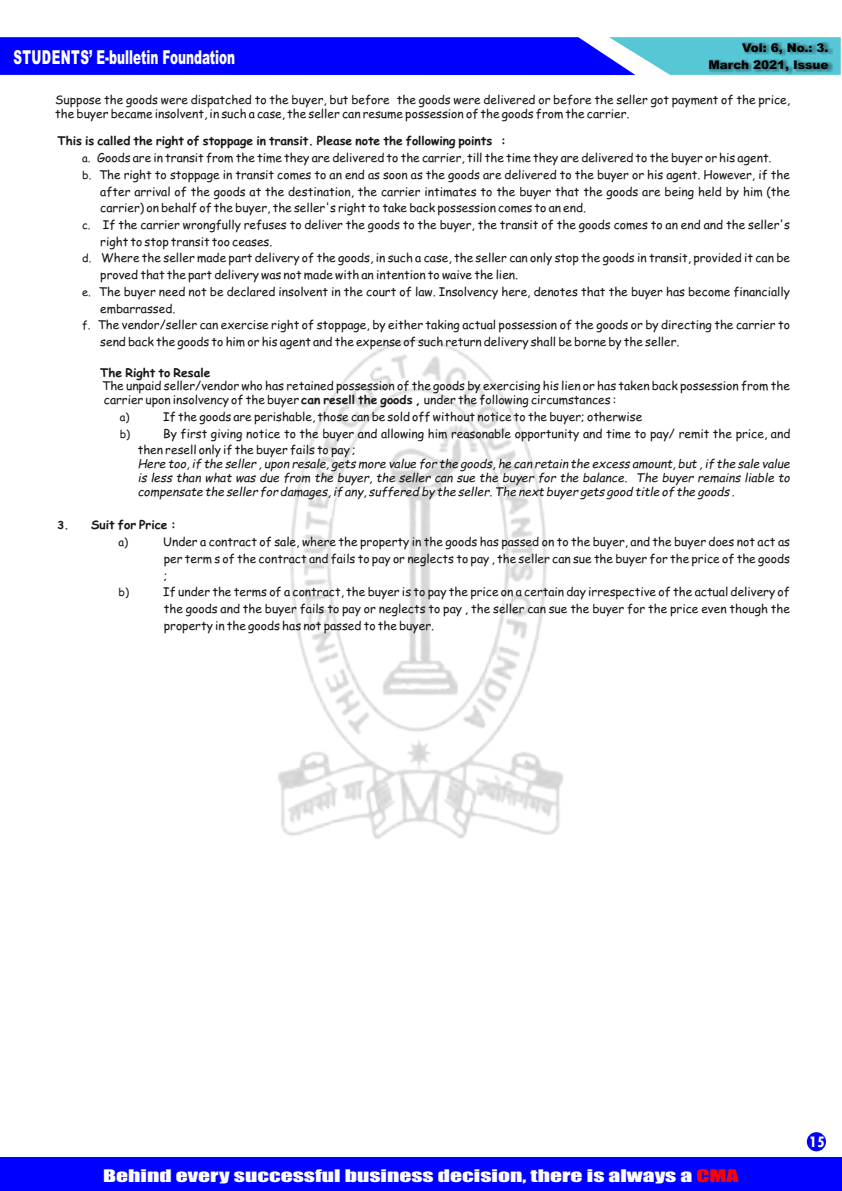
<style>
.page{position:relative;width:842px;height:1191px;background:#fff}
.page>*{position:absolute;margin:0;border:0;box-sizing:border-box;transform-origin:0 0}
.t1{font:900 19.2px "Arial";color:#fff;scale:.63 1}
.t2{font:16px "Impact";color:#fff;scale:1.48 1}
.t3{font:800 condensed 16px "Tw Cen";color:#fff}
.t4{font:12px/16.7px "Comic Sans MS";color:#151616}
.t5{font:italic 12px/13.8px "Comic Sans MS";color:#151616;text-align:justify}
.t6{font:700 12px "Comic Sans MS";color:#151616}
.t7{font:900 12px/16.9px "Arial";color:#000;text-align:right}
.t8{font:11px "Comic Sans MS";color:#151616}
.s1{font-size:11px}
.s2{font-weight:700}
.s3{color:#f00}
</style>
<div class="page">
<svg style="left:0;top:37px;width:841px;height:38px;background:#1826f9"></svg>
<div style="left:0;top:1157px;width:842px;height:33px;background:#00f"></div>
<img style="left:278px;top:339px;width:285px;height:500px">
<div style="left:807px;top:1132px;width:19px;height:19px;background:#00f;border-radius:50%"></div>
<div style="left:709px;top:42px;width:123px;height:33px;background:#151616;opacity:.49"></div>
<h1 class="t1" style="left:13px;top:50px;width:354px">STUDENTS’ E-bulletin Foundation</h1>
<p class="t7" style="left:708px;top:41px;width:122px">Vol: 6, No.: 3.<br>March 2021, Issue</p>
<p class="t4" style="left:55px;top:94px;width:736px;line-height:13.8px">Suppose the goods were dispatched to the buyer, but before the goods were delivered or before the seller got payment of the price, the buyer became insolvent, in such a case, the seller can resume possession of the goods from the carrier.</p>
<p class="t6" style="left:57px;top:136px;width:450px">This is called the right of stoppage in transit. Please note the following points :</p>
<p class="t4" style="left:82px;top:151px;width:691px"><span class="s1">a.</span> Goods are in transit from the time they are delivered to the carrier, till the time they are delivered to the buyer or his agent.</p>
<p class="t4" style="left:82px;top:167px;width:709px"><span class="s1">b.</span> The right to stoppage in transit comes to an end as soon as the goods are delivered to the buyer or his agent. However, if the</p>
<p class="t4" style="left:100px;top:184px;width:691px">after arrival of the goods at the destination, the carrier intimates to the buyer that the goods are being held by him (the</p>
<p class="t4" style="left:100px;top:201px;width:487px">carrier) on behalf of the buyer, the seller's right to take back possession comes to an end.</p>
<p class="t4" style="left:82px;top:217px;width:709px"><span class="s1">c.</span> If the carrier wrongfully refuses to deliver the goods to the buyer, the transit of the goods comes to an end and the seller's</p>
<p class="t4" style="left:100px;top:234px;width:174px">right to stop transit too ceases.</p>
<p class="t4" style="left:82px;top:251px;width:709px"><span class="s1">d.</span> Where the seller made part delivery of the goods, in such a case, the seller can only stop the goods in transit, provided it can be</p>
<p class="t4" style="left:100px;top:268px;width:419px">proved that the part delivery was not made with an intention to waive the lien.</p>
<p class="t4" style="left:82px;top:284px;width:709px"><span class="s1">e.</span> The buyer need not be declared insolvent in the court of law. Insolvency here, denotes that the buyer has become financially</p>
<p class="t4" style="left:100px;top:301px;width:77px">embarrassed.</p>
<p class="t4" style="left:82px;top:318px;width:709px"><span class="s1">f.</span> The vendor/seller can exercise right of stoppage, by either taking actual possession of the goods or by directing the carrier to</p>
<p class="t4" style="left:100px;top:334px;width:581px">send back the goods to him or his agent and the expense of such return delivery shall be borne by the seller.</p>
<p class="t6" style="left:100px;top:367px;width:112px">The Right to Resale</p>
<p class="t4" style="left:102px;top:380px;width:689px;line-height:13.8px">The unpaid seller/vendor who has retained possession of the goods by exercising his lien or has taken back possession from the carrier upon insolvency of the buyer <span class="s2">can resell the goods ,</span> under the following circumstances :</p>
<p class="t8" style="left:120px;top:412px;width:11px">a)</p>
<p class="t4" style="left:163px;top:409px;width:480px">If the goods are perishable, those can be sold off without notice to the buyer; otherwise</p>
<p class="t8" style="left:120px;top:429px;width:12px">b)</p>
<p class="t4" style="left:138px;top:426px;width:654px;text-indent:26px">By first giving notice to the buyer and allowing him reasonable opportunity and time to pay/ remit the price, and then resell only if the buyer fails to pay ;</p>
<p class="t5" style="left:138px;top:458px;width:654px">Here too, if the seller , upon resale, gets more value for the goods, he can retain the excess amount, but , if the sale value is less than what was due from the buyer, the seller can sue the buyer for the balance. The buyer remains liable to compensate the seller for damages, if any, suffered by the seller. The next buyer gets good title of the goods .</p>
<p class="t6" style="left:57px;top:520px;width:120px"><span class="s1">3.</span> Suit for Price :</p>
<p class="t8" style="left:119px;top:537px;width:11px">a)</p>
<p class="t4" style="left:163px;top:534px;width:628px;text-align:justify">Under a contract of sale, where the property in the goods has passed on to the buyer, and the buyer does not act as per term s of the contract and fails to pay or neglects to pay , the seller can sue the buyer for the price of the goods ;</p>
<p class="t8" style="left:119px;top:587px;width:12px">b)</p>
<p class="t4" style="left:163px;top:585px;width:628px;text-align:justify">If under the terms of a contract, the buyer is to pay the price on a certain day irrespective of the actual delivery of the goods and the buyer fails to pay or neglects to pay , the seller can sue the buyer for the price even though the property in the goods has not passed to the buyer.</p>
<h2 class="t2" style="left:103px;top:1169px;width:431px">Behind every successful business decision, there is always a <span class="s3">CMA</span></h2>
<h2 class="t3" style="left:809px;top:1136px;width:17px">15</h2>
</div>
